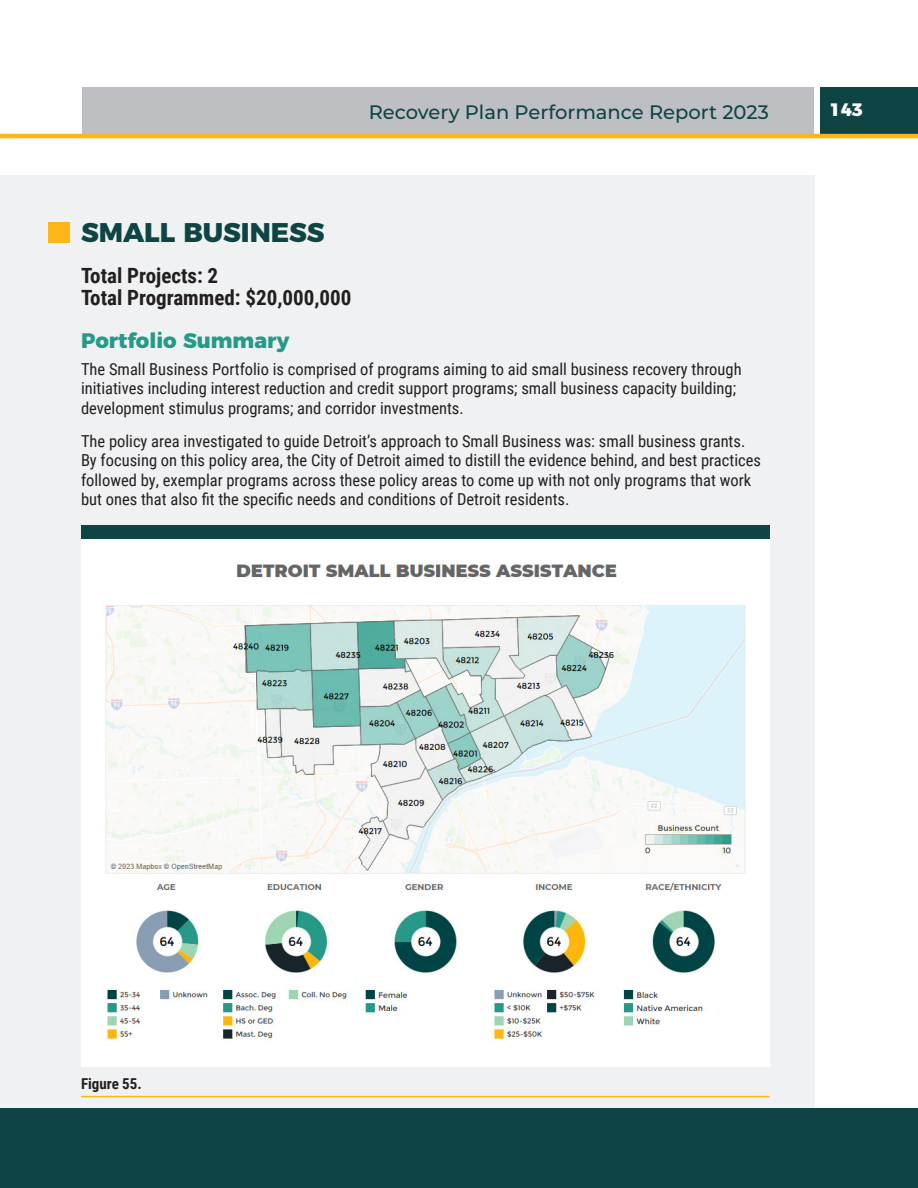
<style>
.page{position:relative;width:918px;height:1188px;background:#fff}
.page>*{position:absolute;margin:0;border:0;box-sizing:border-box;transform-origin:0 0}
.t1{font:800 27px "Montserrat";color:#0f4445}
.Heading_1{font:700 21px "Roboto Condensed";color:#231f20}
.Heading_4{font:800 21px "Montserrat";color:#269a8a}
.t2{font:500 19.5px "Montserrat";color:#0f4445}
.t3{font:800 18px "Montserrat";color:#fff}
.t4{font:16.5px/19.5px "Roboto Condensed";color:#231f20}
.t5{font:700 15px "Roboto Condensed";color:#231f20}
</style>
<div class="page">
<div style="left:820px;top:88px;width:98px;height:46px;background:#0f4445"></div>
<div style="left:82px;top:88px;width:732px;height:46px;background:#bebfc2"></div>
<div style="left:0;top:1108px;width:918px;height:80px;background:#0f4445"></div>
<hr style="left:0;top:134px;width:918px;height:4px;background:#fcb615">
<div style="left:0;top:176px;width:814px;height:932px;background:#f0f1f2"></div>
<div style="left:49px;top:223px;width:21px;height:20px;background:#fcb615"></div>
<div style="left:81px;top:534px;width:689px;height:532px;background:#fff"></div>
<img style="left:97px;top:538px;width:656px;height:504px">
<div style="left:81px;top:525px;width:689px;height:13px;background:#0f4445"></div>
<hr style="left:81px;top:1096px;width:689px;height:1px;background:#fcb615">
<p class="t2" style="left:369px;top:99px;width:402px">Recovery Plan Performance Report 2023</p>
<p class="t3" style="left:830px;top:94px;width:35px">143</p>
<p class="t1" style="left:81px;top:210px;width:245px">SMALL BUSINESS</p>
<p class="Heading_1" style="left:81px;top:261px;width:139px">Total Projects: 2</p>
<p class="Heading_1" style="left:81px;top:283px;width:272px">Total Programmed: $20,000,000</p>
<p class="Heading_4" style="left:81px;top:324px;width:210px">Portfolio Summary</p>
<p class="t4" style="left:81px;top:358px;width:662px">The Small Business Portfolio is comprised of programs aiming to aid small business recovery through initiatives including interest reduction and credit support programs; small business capacity building; development stimulus programs; and corridor investments.</p>
<p class="t4" style="left:81px;top:430px;width:682px">The policy area investigated to guide Detroit’s approach to Small Business was: small business grants.<br>By focusing on this policy area, the City of Detroit aimed to distill the evidence behind, and best practices followed by, exemplar programs across these policy areas to come up with not only programs that work but ones that also fit the specific needs and conditions of Detroit residents.</p>
<p class="t5" style="left:81px;top:1073px;width:62px">Figure 55.</p>
</div>
